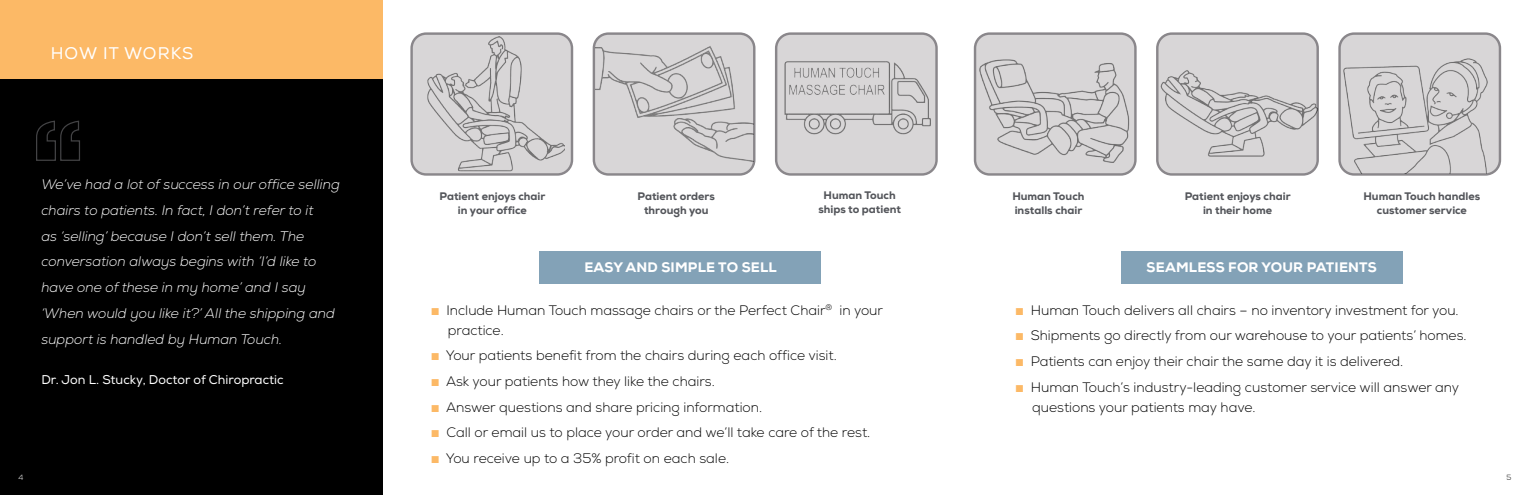
<style>
.page{position:relative;width:1530px;height:495px;background:#fff}
.page>*{position:absolute;margin:0;border:0;box-sizing:border-box;transform-origin:0 0}
.t1{font:16.88px "Nexa";letter-spacing:.065em;color:#fff}
.t2{font:italic 300 13.88px/25.8px "Nexa";color:#fff}
.t3{font:300 13.75px/20px "Nexa";color:#000}
.t4{font:800 13.75px "Nexa";letter-spacing:.015em;color:#fff}
.t5{font:12.75px "Nexa";color:#fff}
.t6{font:800 11px/13.4px "Nexa";color:#54565b;text-align:center}
.t7{font:300 7.5px "Nexa";color:#fff}
.t8{font:300 7.5px "Nexa";color:#000}
.s1{color:#fcb966}
</style>
<div class="page">
<div style="left:0;top:0;width:382px;height:495px;background:#000"></div>
<svg style="left:36px;top:120px;width:44px;height:41px"></svg>
<div style="left:0;top:0;width:382px;height:79px;background:#fcb966"></div>
<div style="left:412px;top:34px;width:160px;height:140px;background:#d8d6d7;border-radius:15px"></div>
<div style="left:410px;top:32px;width:163px;height:144px;border:2px solid #8a878b;border-radius:15px"></div>
<div style="left:975px;top:34px;width:160px;height:140px;background:#d8d6d7;border-radius:15px"></div>
<div style="left:974px;top:32px;width:163px;height:144px;border:2px solid #8a878b;border-radius:15px"></div>
<div style="left:594px;top:34px;width:160px;height:140px;background:#d8d6d7;border-radius:15px"></div>
<div style="left:593px;top:32px;width:162px;height:144px;border:2px solid #8a878b;border-radius:15px"></div>
<div style="left:1157px;top:34px;width:161px;height:140px;background:#d8d6d7;border-radius:15px"></div>
<div style="left:1156px;top:32px;width:163px;height:144px;border:2px solid #8a878b;border-radius:15px"></div>
<div style="left:776px;top:34px;width:161px;height:140px;background:#d8d6d7;border-radius:15px"></div>
<div style="left:775px;top:32px;width:163px;height:144px;border:2px solid #8a878b;border-radius:15px"></div>
<div style="left:1340px;top:34px;width:160px;height:140px;background:#d8d6d7;border-radius:15px"></div>
<div style="left:1338px;top:32px;width:163px;height:144px;border:2px solid #8a878b;border-radius:15px"></div>
<img style="left:418px;top:37px;width:147px;height:135px">
<img style="left:980px;top:38px;width:152px;height:134px">
<img style="left:596px;top:44px;width:158px;height:124px">
<img style="left:1161px;top:40px;width:157px;height:124px">
<img style="left:780px;top:35px;width:152px;height:139px">
<img style="left:1343px;top:58px;width:151px;height:115px">
<div style="left:540px;top:251px;width:281px;height:32px;background:#83a2b7"></div>
<div style="left:1121px;top:251px;width:281px;height:32px;background:#83a2b7"></div>
<p class="t1" style="left:51px;top:43px;width:144px">HOW IT WORKS</p>
<p class="t2" style="left:41px;top:172px;width:300px">We’ve had a lot of success in our office selling chairs to patients. In fact, I don’t refer to it<br>as ‘selling’ because I don’t sell them. The conversation always begins with ‘I’d like to have one of these in my home’ and I say ‘When would you like it?’ All the shipping and support is handled by Human Touch.</p>
<p class="t5" style="left:41px;top:372px;width:244px">Dr. Jon L. Stucky, Doctor of Chiropractic</p>
<p class="t6" style="left:440px;top:190px;width:107px">Patient enjoys chair in your office</p>
<p class="t6" style="left:818px;top:189px;width:84px">Human Touch ships to patient</p>
<p class="t6" style="left:638px;top:190px;width:79px">Patient orders through you</p>
<p class="t6" style="left:1185px;top:190px;width:107px">Patient enjoys chair in their home</p>
<p class="t6" style="left:1363px;top:190px;width:118px">Human Touch handles customer service</p>
<p class="t6" style="left:1012px;top:190px;width:74px;text-align:left">Human Touch installs chair</p>
<p class="t4" style="left:584px;top:259px;width:194px">EASY AND SIMPLE TO SELL</p>
<p class="t3" style="left:448px;top:300px;width:437px;text-indent:-16px"><span class="s1">■</span> Include Human Touch massage chairs or the Perfect Chair<sup>®</sup> in your practice.</p>
<p class="t3" style="left:432px;top:346px;width:407px"><span class="s1">■</span> Your patients benefit from the chairs during each office visit.</p>
<p class="t3" style="left:432px;top:372px;width:285px"><span class="s1">■</span> Ask your patients how they like the chairs.</p>
<p class="t3" style="left:432px;top:397px;width:332px"><span class="s1">■</span> Answer questions and share pricing information.</p>
<p class="t3" style="left:432px;top:423px;width:440px"><span class="s1">■</span> Call or email us to place your order and we’ll take care of the rest.</p>
<p class="t3" style="left:432px;top:449px;width:299px"><span class="s1">■</span> You receive up to a 35% profit on each sale.</p>
<p class="t4" style="left:1147px;top:259px;width:232px">SEAMLESS FOR YOUR PATIENTS</p>
<p class="t3" style="left:1016px;top:300px;width:444px"><span class="s1">■</span> Human Touch delivers all chairs – no inventory investment for you.</p>
<p class="t3" style="left:1016px;top:326px;width:452px"><span class="s1">■</span> Shipments go directly from our warehouse to your patients’ homes.</p>
<p class="t3" style="left:1016px;top:352px;width:389px"><span class="s1">■</span> Patients can enjoy their chair the same day it is delivered.</p>
<p class="t3" style="left:1032px;top:377px;width:429px;text-indent:-16px"><span class="s1">■</span> Human Touch’s industry-leading customer service will answer any questions your patients may have.</p>
<p class="t7" style="left:18px;top:473px;width:6px">4</p>
<p class="t8" style="left:1507px;top:473px;width:6px">5</p>
</div>
